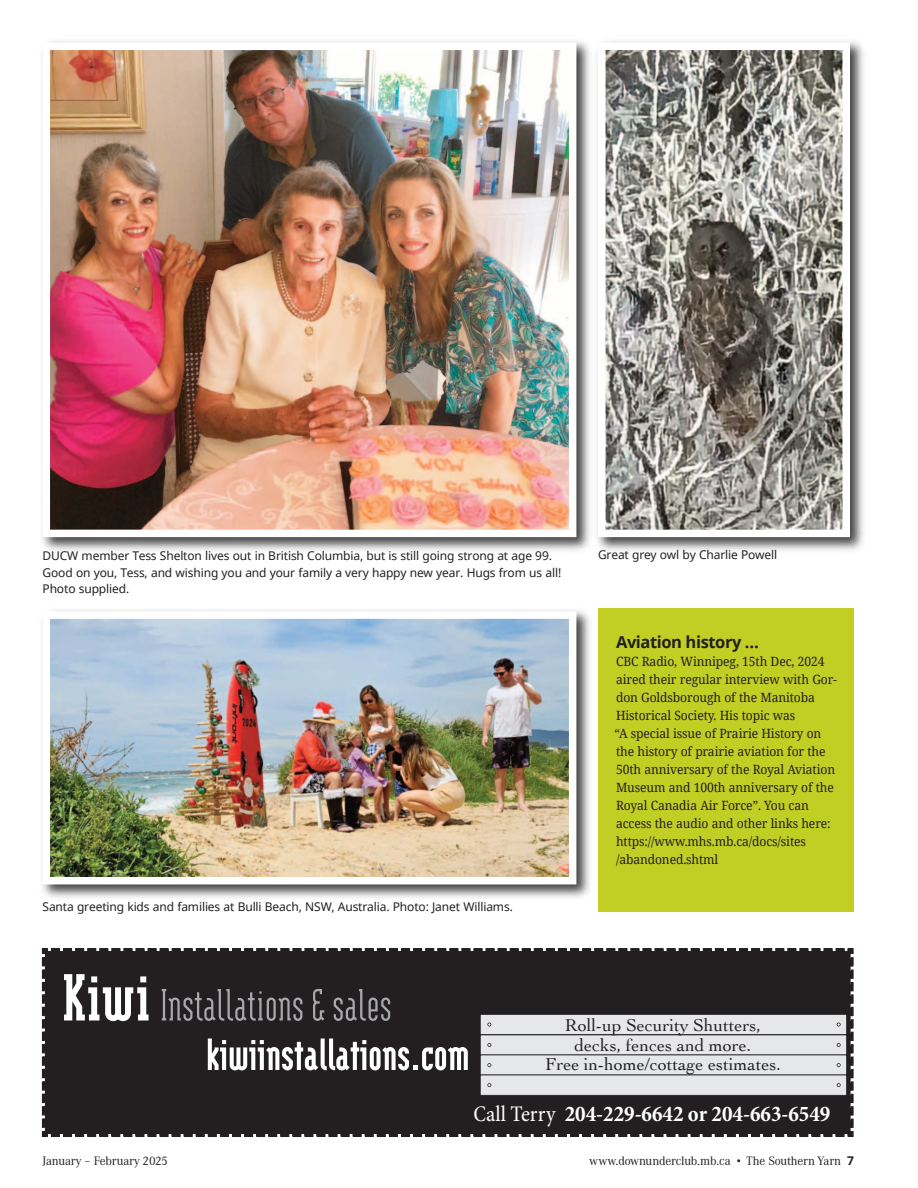
<style>
.page{position:relative;width:918px;height:1188px;background:#fff}
.page>*{position:absolute;margin:0;border:0;box-sizing:border-box;transform-origin:0 0}
.t1{font:54px "Modula Serif";color:#a8a9ad}
.t2{font:900 54px "Modula";color:#fff}
.t3{font:700 condensed 22.5px "Minion Pro";color:#fff}
.t4{font:18px/19.5px "Cochin";color:#231f20;text-align:center}
.t5{font:700 16.5px "Noto Sans";letter-spacing:-.025em;color:#231f20}
.t6{font:12.75px/18px "Noto Serif";letter-spacing:-.01em;color:#231f20;scale:.95 1}
.t7{font:12px/16.5px "Noto Sans";letter-spacing:-.01em;color:#231f20}
.t8{font:12px "Corporate Antiqua BQ";letter-spacing:-.01em;color:#231f20}
.s1{font-weight:900;font-size:79.5px;color:#fff}
.s2{font-weight:400}
.s3{font-family:"Noto Sans";font-weight:700}
</style>
<div class="page">
<svg style="left:41px;top:948px;width:813px;height:189px;background:#484547"></svg>
<img style="left:42px;top:41px;width:548px;height:510px">
<img style="left:52px;top:52px;width:515px;height:476px">
<div style="left:43px;top:43px;width:533px;height:494px;border:8px solid #fff"></div>
<img style="left:42px;top:610px;width:548px;height:288px">
<img style="left:52px;top:620px;width:515px;height:255px">
<div style="left:43px;top:611px;width:533px;height:273px;border:8px solid #fff"></div>
<img style="left:597px;top:41px;width:267px;height:510px">
<img style="left:607px;top:52px;width:234px;height:476px">
<div style="left:598px;top:43px;width:252px;height:494px;border:8px solid #fff"></div>
<div style="left:598px;top:609px;width:256px;height:303px;background:#c1ce23"></div>
<p class="t7" style="left:43px;top:548px;width:520px">DUCW member Tess Shelton lives out in British Columbia, but is still going strong at age 99.<br>Good on you, Tess, and wishing you and your family a very happy new year. Hugs from us all!<br>Photo supplied.</p>
<p class="t7" style="left:43px;top:898px;width:472px">Santa greeting kids and families at Bulli Beach, NSW, Australia. Photo: Janet Williams.</p>
<p class="t7" style="left:598px;top:546px;width:181px">Great grey owl by Charlie Powell</p>
<p class="t5" style="left:616px;top:630px;width:145px">Aviation history …</p>
<p class="t6" style="left:615px;top:652px;width:236px">CBC Radio, Winnipeg, 15th Dec, 2024 aired their regular interview with Gor&shy;don Goldsborough of the Manitoba Historical Society. His topic was<br>“A special issue of Prairie History on the history of prairie aviation for the 50th anniversary of the Royal Aviation Museum and 100th anniversary of the Royal Canadia Air Force”. You can access the audio and other links here: https://www.mhs.mb.ca/docs/sites /abandoned.shtml</p>
<h1 class="t1" style="left:62px;top:970px;width:331px"><span class="s1">Kiwi</span> Installations &amp; sales</h1>
<h1 class="t2" style="left:206px;top:1020px;width:265px">kiwiinstallations.com</h1>
<h3 class="t4" style="left:545px;top:1016px;width:237px">Roll-up Security Shutters, decks, fences and more.<br>Free in-home/cottage estimates.</h3>
<h2 class="t3" style="left:474px;top:1106px;width:358px"><span class="s2">Call Terry</span> 204-229-6642 or 204-663-6549</h2>
<p class="t8" style="left:43px;top:1156px;width:127px">January – February 2025</p>
<p class="t8" style="left:589px;top:1156px;width:266px">www.downunderclub.mb.ca • The Southern Yarn <span class="s3">7</span></p>
</div>
